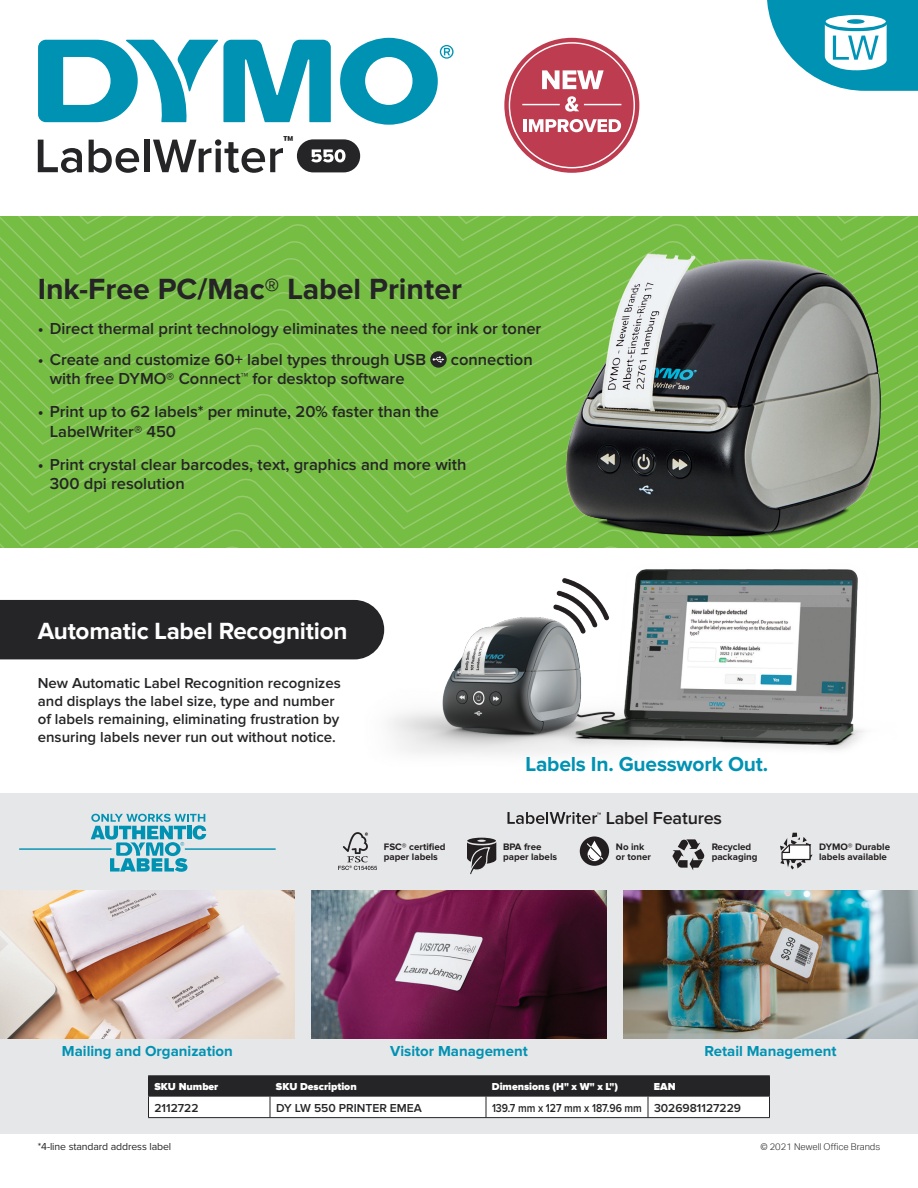
<style>
.page{position:relative;width:918px;height:1188px;background:#fff}
.page>*{position:absolute;margin:0;border:0;box-sizing:border-box;transform-origin:0 0}
.t1{font:700 30.3px "Proxima Nova";color:#252426}
.t2{font:700 24.3px "Proxima Nova";letter-spacing:-.01em;color:#fff}
.t3{font:700 21px "Proxima Nova";letter-spacing:-.01em;color:#0092b3}
.t4{font:600 18px "Proxima Nova";letter-spacing:-.01em;color:#231f20}
.t5{font:900 18px "Roboto";color:#231f20}
.t6{font:600 16.5px/19.5px "Proxima Nova";color:#252426}
.t7{font:600 15px/18px "Proxima Nova";color:#252426}
.t8{font:700 15px "Proxima Nova";color:#0092b3}
.t9{font:600 12px "Proxima Nova";color:#252426;scale:.87 1}
.t10{font:600 12px "Proxima Nova";color:#252426}
.t11{font:900 10.5px "Proxima Nova";color:#fff}
.t12{font:10.5px "Proxima Nova";letter-spacing:-.01em;color:#252426}
.t13{font:700 9.75px/10.5px "Proxima Nova";color:#231f20}
.t14{font:300 9.3px "Aktiv Grotesk";color:#252426}
.t15{font:500 7.5px "Roboto";color:#231f20}
</style>
<div class="page">
<img style="left:337px;top:569px;width:581px;height:225px">
<svg style="left:504px;top:38px;width:135px;height:135px"></svg>
<hr style="left:522px;top:104px;width:38px;height:1px;background:#fff">
<hr style="left:584px;top:104px;width:37px;height:1px;background:#fff">
<div style="left:0;top:794px;width:918px;height:340px;background:#e6e7e9"></div>
<img style="left:312px;top:890px;width:294px;height:149px">
<img style="left:623px;top:890px;width:295px;height:149px">
<img style="left:0;top:890px;width:295px;height:149px">
<hr style="left:185px;top:848px;width:91px;height:2px;background:#0092b3">
<hr style="left:19px;top:848px;width:93px;height:2px;background:#0092b3">
<svg style="left:91px;top:814px;width:115px;height:58px"></svg>
<hr style="left:148px;top:1075px;width:122px;height:1px;background:#252426">
<hr style="left:270px;top:1075px;width:216px;height:1px;background:#252426">
<hr style="left:486px;top:1075px;width:162px;height:1px;background:#252426">
<hr style="left:648px;top:1075px;width:122px;height:1px;background:#252426">
<svg style="left:148px;top:1076px;width:622px;height:41px;background:#908f90"></svg>
<hr style="left:148px;top:1117px;width:122px;height:1px;background:#252426">
<hr style="left:270px;top:1117px;width:216px;height:1px;background:#252426">
<hr style="left:486px;top:1117px;width:162px;height:1px;background:#252426">
<hr style="left:648px;top:1117px;width:122px;height:1px;background:#252426">
<svg style="left:767px;top:0;width:151px;height:91px"></svg>
<svg style="left:338px;top:832px;width:39px;height:38px"></svg>
<svg style="left:467px;top:838px;width:29px;height:37px"></svg>
<div style="left:580px;top:836px;width:29px;height:30px;background:#231f20;border-radius:50%"></div>
<svg style="left:586px;top:841px;width:18px;height:20px"></svg>
<svg style="left:672px;top:839px;width:33px;height:31px"></svg>
<svg style="left:780px;top:833px;width:33px;height:37px"></svg>
<svg style="left:507px;top:812px;width:90px;height:12px"></svg>
<svg style="left:0;top:216px;width:918px;height:332px;background:#75aa50"></svg>
<div style="left:0;top:600px;width:384px;height:59px;background:#252426"></div>
<svg style="left:38px;top:40px;width:293px;height:82px"></svg>
<svg style="left:340px;top:38px;width:114px;height:87px"></svg>
<svg style="left:38px;top:140px;width:44px;height:33px"></svg>
<svg style="left:89px;top:140px;width:50px;height:33px"></svg>
<div style="left:144px;top:140px;width:5px;height:32px;background:#252426"></div>
<svg style="left:153px;top:139px;width:130px;height:34px"></svg>
<div style="left:297px;top:139px;width:63px;height:33px;background:#252426;border-radius:16px"></div>
<svg style="left:311px;top:149px;width:35px;height:13px"></svg>
<p class="t5" style="left:282px;top:130px;width:13px">™</p>
<h1 class="t1" style="left:38px;top:275px;width:426px">Ink-Free PC/Mac® Label Printer</h1>
<p class="t6" style="left:38px;top:319px;width:505px">• Direct thermal print technology eliminates the need for ink or toner</p>
<p class="t6" style="left:38px;top:350px;width:390px">• Create and customize 60+ label types through USB</p>
<p class="t6" style="left:451px;top:350px;width:83px">connection</p>
<p class="t6" style="left:50px;top:369px;width:356px">with free DYMO® Connect™ for desktop software</p>
<p class="t6" style="left:50px;top:402px;width:391px;text-indent:-12px">• Print up to 62 labels* per minute, 20% faster than the<br>LabelWriter® 450</p>
<p class="t6" style="left:50px;top:455px;width:418px;text-indent:-12px">• Print crystal clear barcodes, text, graphics and more with<br>300 dpi resolution</p>
<h2 class="t2" style="left:38px;top:620px;width:311px">Automatic Label Recognition</h2>
<p class="t7" style="left:38px;top:674px;width:305px">New Automatic Label Recognition recognizes and displays the label size, type and number of labels remaining, eliminating frustration by ensuring labels never run out without notice.</p>
<p class="t3" style="left:526px;top:755px;width:244px">Labels In. Guesswork Out.</p>
<p class="t4" style="left:606px;top:808px;width:118px">Label Features</p>
<p class="t15" style="left:597px;top:810px;width:6px">™</p>
<p class="t13" style="left:384px;top:842px;width:63px">FSC® certified paper labels</p>
<p class="t13" style="left:503px;top:842px;width:56px">BPA free paper labels</p>
<p class="t13" style="left:616px;top:842px;width:37px">No ink or toner</p>
<p class="t13" style="left:712px;top:842px;width:47px">Recycled packaging</p>
<p class="t13" style="left:819px;top:842px;width:72px">DYMO® Durable labels available</p>
<p class="t8" style="left:62px;top:1044px;width:172px">Mailing and Organization</p>
<p class="t8" style="left:390px;top:1044px;width:139px">Visitor Management</p>
<p class="t8" style="left:705px;top:1044px;width:133px">Retail Management</p>
<p class="t11" style="left:154px;top:1082px;width:65px">SKU Number</p>
<p class="t11" style="left:276px;top:1082px;width:82px">SKU Description</p>
<p class="t11" style="left:492px;top:1082px;width:128px">Dimensions (H" x W" x L")</p>
<p class="t11" style="left:654px;top:1082px;width:23px">EAN</p>
<p class="t10" style="left:154px;top:1101px;width:46px">2112722</p>
<p class="t10" style="left:276px;top:1101px;width:147px">DY LW 550 PRINTER EMEA</p>
<p class="t9" style="left:492px;top:1101px;width:288px">139.7 mm x 127 mm x 187.96 mm 3026981127229</p>
<p class="t12" style="left:38px;top:1141px;width:135px">*4-line standard address label</p>
<p class="t14" style="left:760px;top:1142px;width:121px">© 2021 Newell Office Brands</p>
</div>
